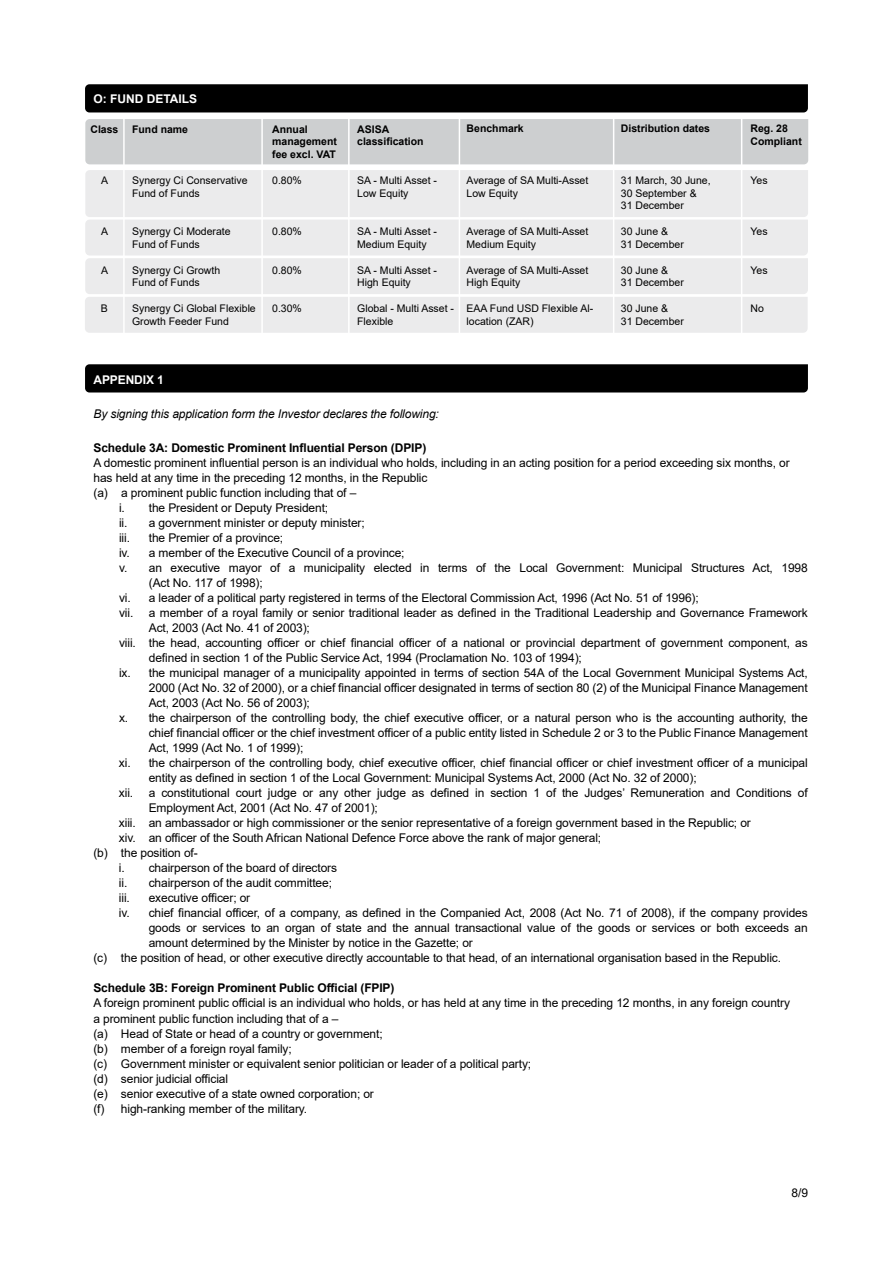
<style>
.page{position:relative;width:893px;height:1263px;background:#fff}
.page>*{position:absolute;margin:0;border:0;box-sizing:border-box;transform-origin:0 0}
.t1{font:12px/15px "Arial";letter-spacing:-.01em;color:#000}
.t2{font:700 12px "Arial";letter-spacing:-.01em;color:#000}
.t3{font:italic 12px "Arial";letter-spacing:-.01em;color:#000}
.t4{font:700 12px "Arial";letter-spacing:-.005em;color:#fff}
.t5{font:10.5px/12.8px "Arial";color:#000}
.t6{font:700 10.5px/12.8px "Arial";color:#000}
</style>
<div class="page">
<div style="left:85px;top:84px;width:723px;height:28px;background:#000"></div>
<div style="left:85px;top:364px;width:723px;height:28px;background:#000"></div>
<div style="left:85px;top:170px;width:723px;height:163px;background:#ebebec"></div>
<div style="left:85px;top:119px;width:723px;height:45px;background:#cdcfd0"></div>
<hr style="left:123px;top:116px;width:2px;height:220px;background:#fff">
<hr style="left:261px;top:116px;width:2px;height:220px;background:#fff">
<hr style="left:348px;top:116px;width:2px;height:220px;background:#fff">
<hr style="left:459px;top:116px;width:1px;height:220px;background:#fff">
<hr style="left:613px;top:116px;width:1px;height:220px;background:#fff">
<hr style="left:741px;top:116px;width:1px;height:220px;background:#fff">
<p class="t4" style="left:94px;top:90px;width:105px">O: FUND DETAILS</p>
<p class="t6" style="left:90px;top:123px;width:30px">Class</p>
<p class="t6" style="left:132px;top:123px;width:58px">Fund name</p>
<p class="t5" style="left:101px;top:174px;width:9px">A</p>
<p class="t5" style="left:101px;top:225px;width:9px">A</p>
<p class="t5" style="left:101px;top:263px;width:9px">A</p>
<p class="t5" style="left:101px;top:302px;width:9px">B</p>
<p class="t5" style="left:132px;top:174px;width:117px">Synergy Ci Conservative<br>Fund of Funds</p>
<p class="t5" style="left:132px;top:225px;width:100px">Synergy Ci Moderate<br>Fund of Funds</p>
<p class="t5" style="left:132px;top:263px;width:90px">Synergy Ci Growth<br>Fund of Funds</p>
<p class="t5" style="left:132px;top:302px;width:125px">Synergy Ci Global Flexible<br>Growth Feeder Fund</p>
<p class="t6" style="left:272px;top:123px;width:66px">Annual management fee excl. VAT</p>
<p class="t5" style="left:272px;top:174px;width:31px">0.80%</p>
<p class="t5" style="left:272px;top:225px;width:31px">0.80%</p>
<p class="t5" style="left:272px;top:263px;width:31px">0.80%</p>
<p class="t5" style="left:272px;top:302px;width:31px">0.30%</p>
<p class="t6" style="left:357px;top:123px;width:68px">ASISA classification</p>
<p class="t5" style="left:357px;top:174px;width:81px">SA - Multi Asset -<br>Low Equity</p>
<p class="t5" style="left:357px;top:225px;width:81px">SA - Multi Asset -<br>Medium Equity</p>
<p class="t5" style="left:357px;top:263px;width:81px">SA - Multi Asset -<br>High Equity</p>
<p class="t5" style="left:357px;top:302px;width:98px">Global - Multi Asset -<br>Flexible</p>
<p class="t6" style="left:467px;top:123px;width:59px">Benchmark</p>
<p class="t5" style="left:467px;top:174px;width:123px">Average of SA Multi-Asset<br>Low Equity</p>
<p class="t5" style="left:467px;top:225px;width:123px">Average of SA Multi-Asset<br>Medium Equity</p>
<p class="t5" style="left:467px;top:263px;width:123px">Average of SA Multi-Asset<br>High Equity</p>
<p class="t5" style="left:467px;top:302px;width:128px">EAA Fund USD Flexible Al&shy;location (ZAR)</p>
<p class="t6" style="left:621px;top:123px;width:91px">Distribution dates</p>
<p class="t5" style="left:621px;top:174px;width:91px">31 March, 30 June,<br>30 September &amp;<br>31 December</p>
<p class="t5" style="left:621px;top:225px;width:65px">30 June &amp;<br>31 December</p>
<p class="t5" style="left:621px;top:263px;width:65px">30 June &amp;<br>31 December</p>
<p class="t5" style="left:621px;top:302px;width:65px">30 June &amp;<br>31 December</p>
<p class="t6" style="left:750px;top:122px;width:53px">Reg. 28<br>Compliant</p>
<p class="t5" style="left:750px;top:174px;width:19px">Yes</p>
<p class="t5" style="left:750px;top:225px;width:19px">Yes</p>
<p class="t5" style="left:750px;top:263px;width:19px">Yes</p>
<p class="t5" style="left:750px;top:302px;width:15px">No</p>
<p class="t4" style="left:94px;top:371px;width:72px">APPENDIX 1</p>
<p class="t3" style="left:94px;top:406px;width:347px">By signing this application form the Investor declares the following:</p>
<p class="t2" style="left:94px;top:440px;width:334px">Schedule 3A: Domestic Prominent Influential Person (DPIP)</p>
<p class="t1" style="left:94px;top:456px;width:698px">A domestic prominent influential person is an individual who holds, including in an acting position for a period exceeding six months, or</p>
<p class="t1" style="left:94px;top:471px;width:335px">has held at any time in the preceding 12 months, in the Republic</p>
<p class="t1" style="left:94px;top:486px;width:264px">(a) a prominent public function including that of –</p>
<p class="t1" style="left:119px;top:501px;width:211px">i. the President or Deputy President;</p>
<p class="t1" style="left:119px;top:516px;width:247px">ii. a government minister or deputy minister;</p>
<p class="t1" style="left:119px;top:531px;width:12px">iii.</p>
<p class="t1" style="left:149px;top:531px;width:136px">the Premier of a province;</p>
<p class="t1" style="left:119px;top:546px;width:287px">iv. a member of the Executive Council of a province;</p>
<p class="t1" style="left:119px;top:561px;width:690px">v. an executive mayor of a municipality elected in terms of the Local Government: Municipal Structures Act, 1998</p>
<p class="t1" style="left:149px;top:576px;width:115px">(Act No. 117 of 1998);</p>
<p class="t1" style="left:119px;top:591px;width:581px">vi. a leader of a political party registered in terms of the Electoral Commission Act, 1996 (Act No. 51 of 1996);</p>
<p class="t1" style="left:119px;top:606px;width:16px">vii.</p>
<p class="t1" style="left:149px;top:606px;width:660px">a member of a royal family or senior traditional leader as defined in the Traditional Leadership and Governance Framework</p>
<p class="t1" style="left:149px;top:621px;width:163px">Act, 2003 (Act No. 41 of 2003);</p>
<p class="t1" style="left:119px;top:636px;width:690px">viii. the head, accounting officer or chief financial officer of a national or provincial department of government component, as</p>
<p class="t1" style="left:149px;top:651px;width:435px">defined in section 1 of the Public Service Act, 1994 (Proclamation No. 103 of 1994);</p>
<p class="t1" style="left:119px;top:666px;width:690px">ix. the municipal manager of a municipality appointed in terms of section 54A of the Local Government Municipal Systems Act,</p>
<p class="t1" style="left:149px;top:681px;width:660px">2000 (Act No. 32 of 2000), or a chief financial officer designated in terms of section 80 (2) of the Municipal Finance Management</p>
<p class="t1" style="left:149px;top:696px;width:163px">Act, 2003 (Act No. 56 of 2003);</p>
<p class="t1" style="left:119px;top:711px;width:690px">x. the chairperson of the controlling body, the chief executive officer, or a natural person who is the accounting authority, the</p>
<p class="t1" style="left:149px;top:726px;width:660px">chief financial officer or the chief investment officer of a public entity listed in Schedule 2 or 3 to the Public Finance Management</p>
<p class="t1" style="left:149px;top:741px;width:156px">Act, 1999 (Act No. 1 of 1999);</p>
<p class="t1" style="left:119px;top:756px;width:690px">xi. the chairperson of the controlling body, chief executive officer, chief financial officer or chief investment officer of a municipal</p>
<p class="t1" style="left:149px;top:771px;width:549px">entity as defined in section 1 of the Local Government: Municipal Systems Act, 2000 (Act No. 32 of 2000);</p>
<p class="t1" style="left:119px;top:786px;width:16px">xii.</p>
<p class="t1" style="left:149px;top:786px;width:660px">a constitutional court judge or any other judge as defined in section 1 of the Judges’ Remuneration and Conditions of</p>
<p class="t1" style="left:149px;top:801px;width:231px">Employment Act, 2001 (Act No. 47 of 2001);</p>
<p class="t1" style="left:119px;top:816px;width:633px">xiii. an ambassador or high commissioner or the senior representative of a foreign government based in the Republic; or</p>
<p class="t1" style="left:119px;top:831px;width:484px">xiv. an officer of the South African National Defence Force above the rank of major general;</p>
<p class="t1" style="left:93px;top:846px;width:106px">(b) the position of-</p>
<p class="t1" style="left:119px;top:861px;width:220px">i. chairperson of the board of directors</p>
<p class="t1" style="left:119px;top:876px;width:215px">ii. chairperson of the audit committee;</p>
<p class="t1" style="left:119px;top:891px;width:12px">iii.</p>
<p class="t1" style="left:149px;top:891px;width:103px">executive officer; or</p>
<p class="t1" style="left:119px;top:906px;width:690px">iv. chief financial officer, of a company, as defined in the Companied Act, 2008 (Act No. 71 of 2008), if the company provides</p>
<p class="t1" style="left:149px;top:921px;width:660px">goods or services to an organ of state and the annual transactional value of the goods or services or both exceeds an</p>
<p class="t1" style="left:149px;top:936px;width:326px">amount determined by the Minister by notice in the Gazette; or</p>
<p class="t1" style="left:93px;top:951px;width:689px">(c) the position of head, or other executive directly accountable to that head, of an international organisation based in the Republic.</p>
<p class="t2" style="left:93px;top:980px;width:303px">Schedule 3B: Foreign Prominent Public Official (FPIP)</p>
<p class="t1" style="left:93px;top:996px;width:698px">A foreign prominent public official is an individual who holds, or has held at any time in the preceding 12 months, in any foreign country a prominent public function including that of a –<br>(a) Head of State or head of a country or government;<br>(b) member of a foreign royal family;<br>(c) Government minister or equivalent senior politician or leader of a political party;<br>(d) senior judicial official<br>(e) senior executive of a state owned corporation; or<br>(f) high-ranking member of the military.</p>
<p class="t1" style="left:791px;top:1185px;width:18px">8/9</p>
</div>
